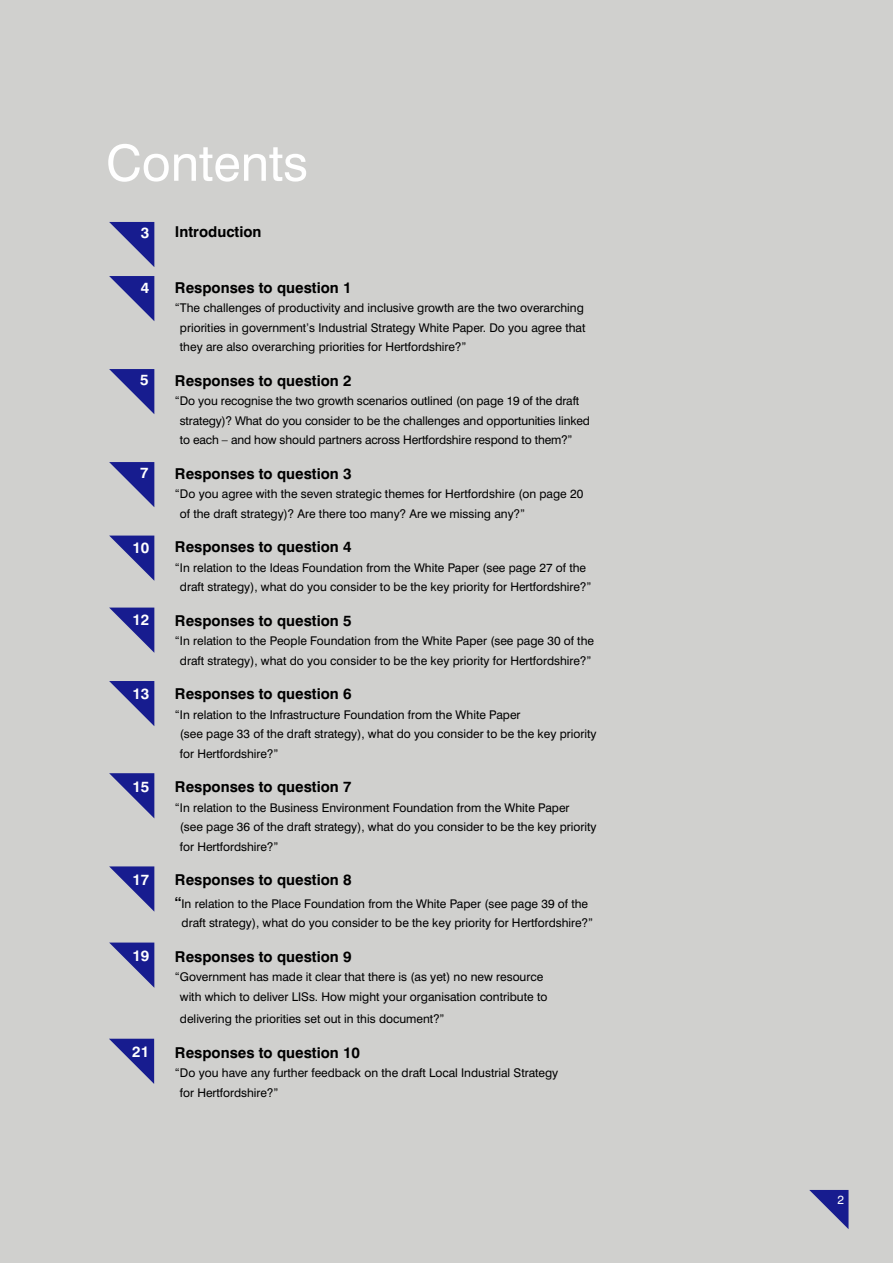
<style>
.page{position:relative;width:893px;height:1263px;background:#d0d0ce}
.page>*{position:absolute;margin:0;border:0;box-sizing:border-box;transform-origin:0 0}
.t1{font:50.1px "Swiss 721 BT";color:#fff}
.t2{font:700 15px "Swiss 721 BT";color:#000}
.t3{font:700 15px "Swiss 721 BT";color:#fff}
.t4{font:12px/19.5px "Swiss 721 BT";color:#000}
.t5{font:12px "Swiss 721 BT";color:#fff}
.s1{font-weight:700;font-size:15px}
</style>
<div class="page">
<svg style="left:109px;top:608px;width:45px;height:45px"></svg>
<svg style="left:109px;top:536px;width:45px;height:45px"></svg>
<svg style="left:109px;top:462px;width:45px;height:45px"></svg>
<svg style="left:109px;top:369px;width:45px;height:45px"></svg>
<svg style="left:109px;top:276px;width:45px;height:45px"></svg>
<svg style="left:109px;top:222px;width:45px;height:45px"></svg>
<svg style="left:109px;top:681px;width:45px;height:45px"></svg>
<svg style="left:109px;top:1039px;width:45px;height:45px"></svg>
<svg style="left:109px;top:773px;width:45px;height:45px"></svg>
<svg style="left:109px;top:866px;width:45px;height:45px"></svg>
<svg style="left:109px;top:942px;width:45px;height:46px"></svg>
<svg style="left:809px;top:1190px;width:39px;height:39px"></svg>
<h1 class="t1" style="left:106px;top:132px;width:204px">Contents</h1>
<p class="t3" style="left:141px;top:224px;width:10px">3</p>
<p class="t3" style="left:141px;top:278px;width:10px">4</p>
<p class="t3" style="left:140px;top:371px;width:10px">5</p>
<p class="t3" style="left:140px;top:464px;width:10px">7</p>
<p class="t3" style="left:132px;top:538px;width:19px">10</p>
<p class="t3" style="left:132px;top:610px;width:19px">12</p>
<p class="t3" style="left:132px;top:685px;width:19px">13</p>
<p class="t3" style="left:132px;top:777px;width:19px">15</p>
<p class="t3" style="left:132px;top:870px;width:19px">17</p>
<p class="t3" style="left:132px;top:946px;width:19px">19</p>
<p class="t3" style="left:132px;top:1042px;width:19px">21</p>
<p class="t2" style="left:175px;top:223px;width:88px">Introduction</p>
<p class="t2" style="left:175px;top:278px;width:178px">Responses to question 1</p>
<p class="t4" style="left:180px;top:298px;width:407px;text-indent:-5px">“The challenges of productivity and inclusive growth are the two overarching priorities in government’s Industrial Strategy White Paper. Do you agree that they are also overarching priorities for Hertfordshire?”</p>
<p class="t2" style="left:175px;top:371px;width:178px">Responses to question 2</p>
<p class="t4" style="left:180px;top:391px;width:412px;text-indent:-5px">“Do you recognise the two growth scenarios outlined (on page 19 of the draft strategy)? What do you consider to be the challenges and opportunities linked to each – and how should partners across Hertfordshire respond to them?”</p>
<p class="t2" style="left:175px;top:464px;width:178px">Responses to question 3</p>
<p class="t4" style="left:180px;top:484px;width:405px;text-indent:-5px">“Do you agree with the seven strategic themes for Hertfordshire (on page 20 of the draft strategy)? Are there too many? Are we missing any?”</p>
<p class="t2" style="left:175px;top:538px;width:178px">Responses to question 4</p>
<p class="t4" style="left:175px;top:557px;width:418px;text-align:center">“In relation to the Ideas Foundation from the White Paper (see page 27 of the draft strategy), what do you consider to be the key priority for Hertfordshire?”</p>
<p class="t2" style="left:175px;top:611px;width:178px">Responses to question 5</p>
<p class="t4" style="left:175px;top:631px;width:421px;text-align:center">“In relation to the People Foundation from the White Paper (see page 30 of the draft strategy), what do you consider to be the key priority for Hertfordshire?”</p>
<p class="t2" style="left:175px;top:685px;width:178px">Responses to question 6</p>
<p class="t4" style="left:180px;top:704px;width:418px;text-indent:-5px">“In relation to the Infrastructure Foundation from the White Paper<br>(see page 33 of the draft strategy), what do you consider to be the key priority for Hertfordshire?”</p>
<p class="t2" style="left:175px;top:778px;width:178px">Responses to question 7</p>
<p class="t4" style="left:180px;top:797px;width:418px;text-indent:-5px">“In relation to the Business Environment Foundation from the White Paper<br>(see page 36 of the draft strategy), what do you consider to be the key priority for Hertfordshire?”</p>
<p class="t2" style="left:175px;top:871px;width:178px">Responses to question 8</p>
<p class="t4" style="left:175px;top:893px;width:420px;text-align:center"><span class="s1">“</span>In relation to the Place Foundation from the White Paper (see page 39 of the draft strategy), what do you consider to be the key priority for Hertfordshire?”</p>
<p class="t2" style="left:175px;top:947px;width:178px">Responses to question 9</p>
<p class="t4" style="left:175px;top:967px;width:374px;text-align:center">“Government has made it clear that there is (as yet) no new resource with which to deliver LISs. How might your organisation contribute to</p>
<p class="t4" style="left:180px;top:1009px;width:266px">delivering the priorities set out in this document?”</p>
<p class="t2" style="left:175px;top:1043px;width:187px">Responses to question 10</p>
<p class="t4" style="left:180px;top:1063px;width:380px;text-indent:-5px">“Do you have any further feedback on the draft Local Industrial Strategy for Hertfordshire?”</p>
<p class="t5" style="left:837px;top:1192px;width:8px">2</p>
</div>
